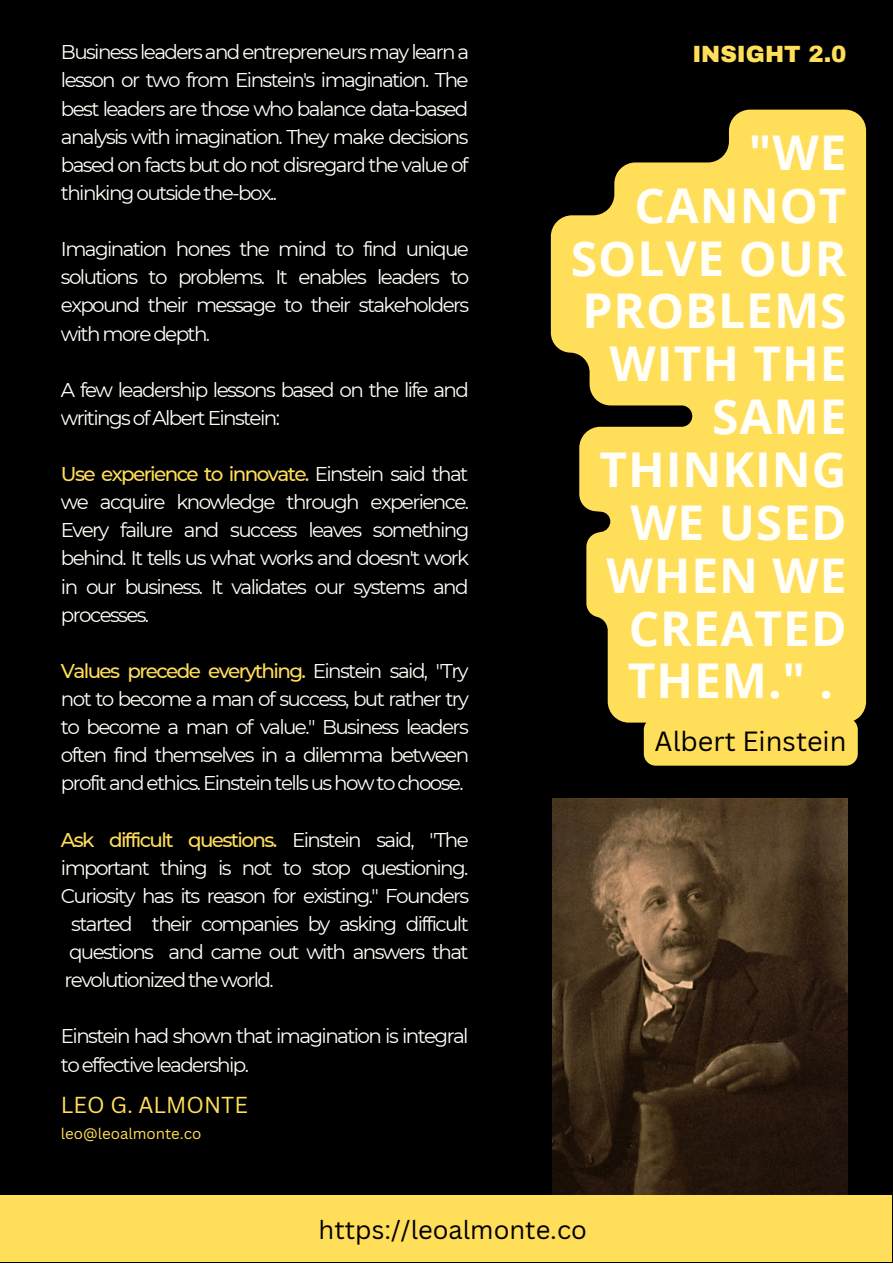
<style>
.page{position:relative;width:893px;height:1264px;background:#fff}
.page>*{position:absolute;margin:0;border:0;box-sizing:border-box;transform-origin:0 0}
.t1{font:700 48px/52.8px "Open Sans";letter-spacing:.02em;color:#fffef7;text-align:right}
.t2{font:27px "Canva Sans";color:#000}
.t3{font:25.5px "Canva Sans";color:#000}
.t4{font:900 22.95px "Archivo";color:#ffde59}
.t5{font:22.5px "Canva Sans";color:#ffde59}
.t6{font:19.95px/28px "Montserrat";letter-spacing:-.08em;color:#fffef7;text-align:justify}
.t7{font:500 19.95px "Montserrat";letter-spacing:-.08em;color:#ffde59}
.t8{font:15px "Canva Sans";color:#ffde59}
.s1{font-weight:500;color:#ffde59}
.s2{font-weight:400;color:#fffef7}
</style>
<div class="page">
<div style="left:0;top:0;width:892px;height:1262px;background:#000"></div>
<img style="left:552px;top:798px;width:295px;height:397px">
<div style="left:0;top:1195px;width:891px;height:66px;background:#ffde59"></div>
<img style="left:846px;top:798px;width:2px;height:326px">
<svg style="left:551px;top:110px;width:315px;height:612px;fill:#ffde59"></svg>
<div style="left:643px;top:717px;width:214px;height:48px;background:#ffde59"></div>
<p class="t6" style="left:61px;top:38px;width:410px">Business leaders and entrepreneurs may learn a lesson or two from Einstein's imagination. The best leaders are those who balance data-based analysis with imagination. They make decisions based on facts but do not disregard the value of thinking outside the-box..</p>
<p class="t6" style="left:61px;top:235px;width:410px">Imagination hones the mind to find unique solutions to problems. It enables leaders to expound their message to their stakeholders with more depth.</p>
<p class="t6" style="left:61px;top:375px;width:409px">A few leadership lessons based on the life and writings ofAlbert Einstein:</p>
<p class="t6" style="left:61px;top:460px;width:410px"><span class="s1">Use experience to innovate.</span> Einstein said that we acquire knowledge through experience.<br>Every failure and success leaves something behind. It tells us what works and doesn't work in our business. It validates our systems and processes.</p>
<p class="t6" style="left:61px;top:656px;width:409px"><span class="s1">Values precede everything.</span> Einstein said, "Try not to become a man of success, but rather try to become a man of value." Business leaders often find themselves in a dilemma between profit and ethics. Einstein tells us how to choose.</p>
<p class="t7" style="left:61px;top:827px;width:409px">Ask difficult questions. <span class="s2">Einstein said, "The</span></p>
<p class="t6" style="left:61px;top:853px;width:409px">important thing is not to stop questioning.</p>
<p class="t6" style="left:61px;top:881px;width:410px">Curiosity has its reason for existing." Founders</p>
<p class="t6" style="left:71px;top:909px;width:399px">started their companies by asking difficult</p>
<p class="t6" style="left:69px;top:937px;width:401px">questions and came out with answers that</p>
<p class="t6" style="left:65px;top:966px;width:210px">revolutionized the world.</p>
<p class="t6" style="left:61px;top:1022px;width:409px">Einstein had shown that imagination is integral to effective leadership.</p>
<p class="t5" style="left:61px;top:1088px;width:188px">LEO G. ALMONTE</p>
<p class="t8" style="left:61px;top:1122px;width:142px">leo@leoalmonte.co</p>
<p class="t4" style="left:692px;top:42px;width:156px">INSIGHT 2.0</p>
<h1 class="t1" style="left:571px;top:125px;width:277px">"WE<br>CANNOT<br>SOLVE OUR<br>PROBLEMS<br>WITH THE<br>SAME<br>THINKING<br>WE USED<br>WHEN WE<br>CREATED<br>THEM." .</h1>
<h2 class="t2" style="left:654px;top:722px;width:193px">Albert Einstein</h2>
<p class="t3" style="left:318px;top:1211px;width:270px">https://leoalmonte.co</p>
</div>
